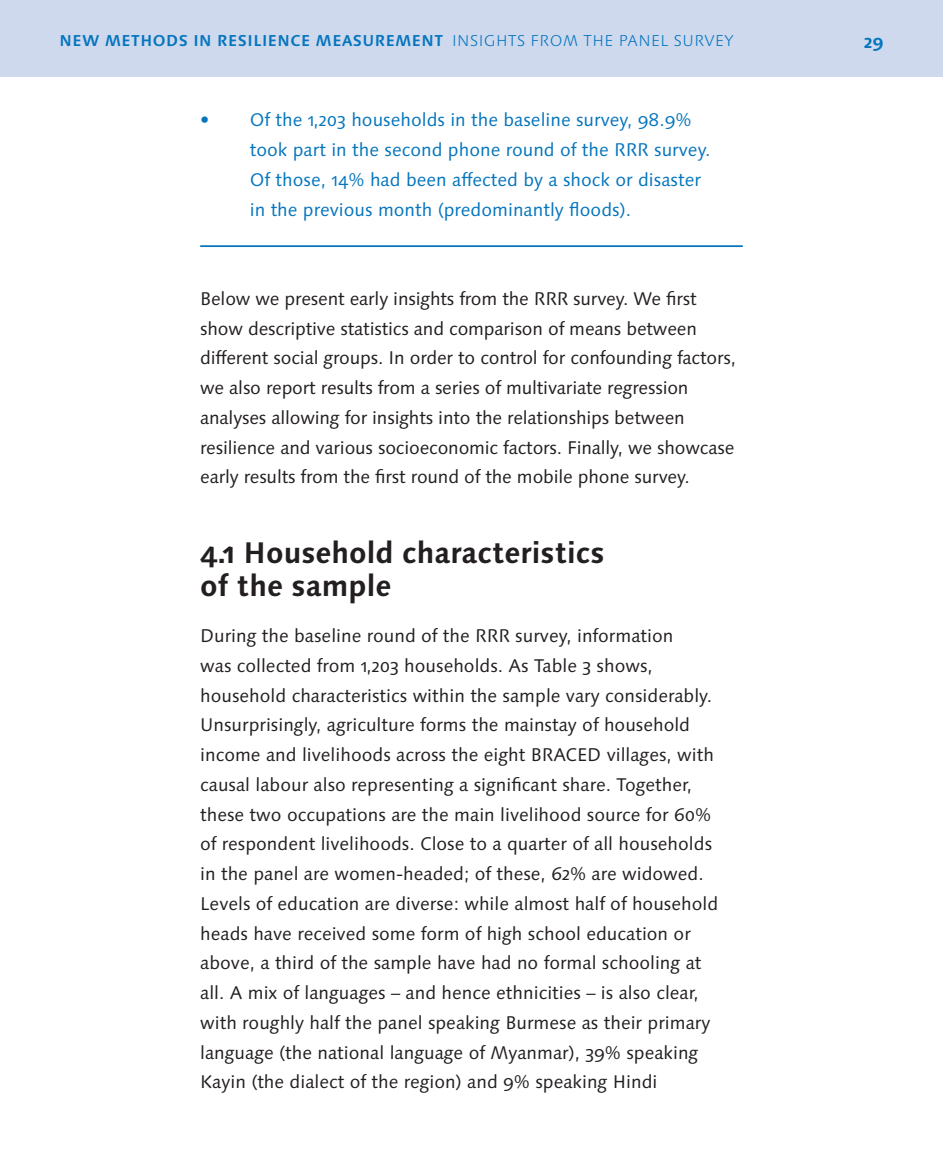
<style>
.page{position:relative;width:943px;height:1176px;background:#fff}
.page>*{position:absolute;margin:0;border:0;box-sizing:border-box;transform-origin:0 0}
.t1{font:700 29.75px/33.2px "Linotype Syntax Os F";color:#231f20}
.t2{font:18.38px/29.8px "Linotype Syntax Os F";color:#231f20}
.t3{font:18.38px/29.8px "Linotype Syntax Os F";color:#0575bd}
.t4{font:700 18.38px "Linotype Syntax Os F";color:#0575bd}
.t5{font:700 15.75px "Linotype Syntax Os F";letter-spacing:.03em;color:#0575bd}
.t6{font:300 15.75px "Linotype Syntax Os F";letter-spacing:.03em;color:#0575bd}
.s1{font-weight:300}
</style>
<div class="page">
<hr style="left:200px;top:245px;width:542px;height:2px;background:#0575bd">
<div style="left:0;top:0;width:943px;height:77px;background:#ced9ee"></div>
<p class="t5" style="left:60px;top:30px;width:614px">NEW METHODS IN RESILIENCE MEASUREMENT <span class="s1">RAPID RESPONSE RESE RCH</span></p>
<p class="t6" style="left:452px;top:31px;width:283px">INSIGHTS FROM THE PANEL SURVEY</p>
<p class="t4" style="left:864px;top:30px;width:21px">29</p>
<p class="t3" style="left:250px;top:105px;width:462px;text-indent:-50px">• Of the 1,203 households in the baseline survey, 98.9% took part in the second phone round of the RRR survey.<br>Of those, 14% had been affected by a shock or disaster in the previous month (predominantly floods).</p>
<p class="t2" style="left:200px;top:284px;width:537px">Below we present early insights from the RRR survey. We first show descriptive statistics and comparison of means between different social groups. In order to control for confounding factors, we also report results from a series of multivariate regression analyses allowing for insights into the relationships between resilience and various socioeconomic factors. Finally, we showcase early results from the first round of the mobile phone survey.</p>
<h1 class="t1" style="left:200px;top:535px;width:406px">4.1 Household characteristics of the sample</h1>
<p class="t2" style="left:200px;top:621px;width:519px">During the baseline round of the RRR survey, information<br>was collected from 1,203 households. As Table 3 shows, household characteristics within the sample vary considerably.<br>Unsurprisingly, agriculture forms the mainstay of household income and livelihoods across the eight BRACED villages, with causal labour also representing a significant share. Together, these two occupations are the main livelihood source for 60% of respondent livelihoods. Close to a quarter of all households in the panel are women-headed; of these, 62% are widowed.<br>Levels of education are diverse: while almost half of household heads have received some form of high school education or above, a third of the sample have had no formal schooling at all. A mix of languages – and hence ethnicities – is also clear, with roughly half the panel speaking Burmese as their primary language (the national language of Myanmar), 39% speaking Kayin (the dialect of the region) and 9% speaking Hindi</p>
</div>
